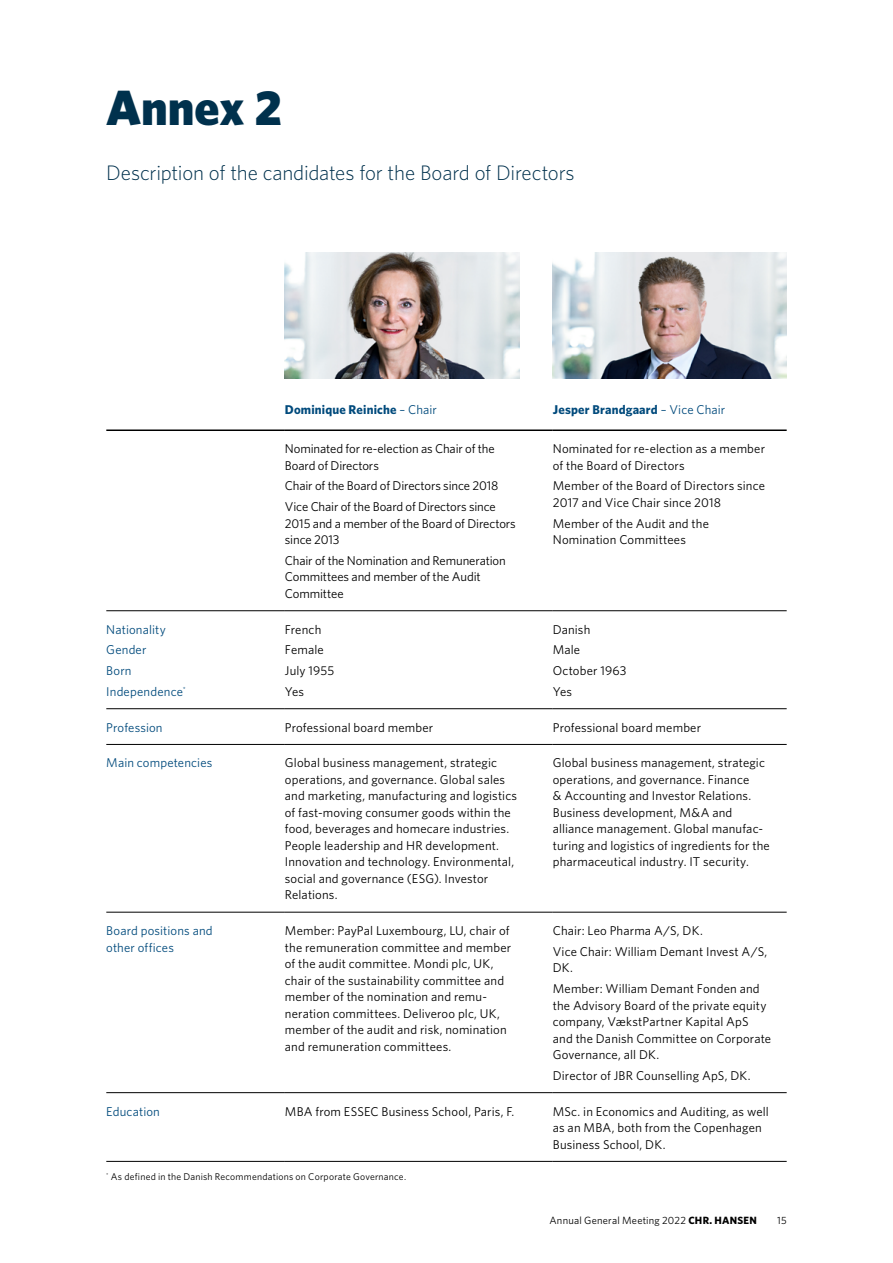
<style>
.page{position:relative;width:893px;height:1263px;background:#fff}
.page>*{position:absolute;margin:0;border:0;box-sizing:border-box;transform-origin:0 0}
.t1{font:900 49.5px "Whitney";letter-spacing:-.005em;color:#00314d}
.t2{font:300 21px "Whitney";letter-spacing:-.01em;color:#00314d}
.t3{font:12.75px/16.5px "Whitney";letter-spacing:.01em;color:#000}
.t4{font:12.75px/16.5px "Whitney";letter-spacing:-.01em;color:#000}
.t5{font:12.75px/20.7px "Whitney";letter-spacing:.01em;color:#004a7c}
.t6{font:12.75px/20.7px "Whitney";letter-spacing:-.015em;color:#000}
.t7{font:700 12.75px "Whitney";letter-spacing:.015em;color:#004a7c}
.t8{font:10.5px "Whitney";letter-spacing:.02em;color:#000}
.t9{font:9.75px "Whitney";letter-spacing:.02em;color:#000}
.s1{font-weight:400}
.s2{font-weight:700}
</style>
<div class="page">
<img style="left:552px;top:252px;width:235px;height:126px">
<img style="left:285px;top:252px;width:234px;height:126px">
<hr style="left:106px;top:610px;width:179px;height:1px;background:#000">
<hr style="left:285px;top:610px;width:268px;height:1px;background:#000">
<hr style="left:553px;top:610px;width:234px;height:1px;background:#000">
<hr style="left:106px;top:708px;width:179px;height:1px;background:#000">
<hr style="left:285px;top:708px;width:268px;height:1px;background:#000">
<hr style="left:553px;top:708px;width:234px;height:1px;background:#000">
<hr style="left:106px;top:744px;width:179px;height:1px;background:#000">
<hr style="left:285px;top:744px;width:268px;height:1px;background:#000">
<hr style="left:553px;top:744px;width:234px;height:1px;background:#000">
<hr style="left:106px;top:912px;width:179px;height:1px;background:#000">
<hr style="left:285px;top:912px;width:268px;height:1px;background:#000">
<hr style="left:553px;top:912px;width:234px;height:1px;background:#000">
<hr style="left:106px;top:1092px;width:179px;height:1px;background:#000">
<hr style="left:285px;top:1092px;width:268px;height:1px;background:#000">
<hr style="left:553px;top:1092px;width:234px;height:1px;background:#000">
<hr style="left:106px;top:1161px;width:179px;height:1px;background:#000">
<hr style="left:285px;top:1161px;width:268px;height:1px;background:#000">
<hr style="left:553px;top:1161px;width:234px;height:1px;background:#000">
<hr style="left:106px;top:429px;width:179px;height:2px;background:#000">
<hr style="left:285px;top:429px;width:268px;height:2px;background:#000">
<hr style="left:553px;top:429px;width:234px;height:2px;background:#000">
<h1 class="t1" style="left:106px;top:74px;width:178px">Annex 2</h1>
<h2 class="t2" style="left:106px;top:159px;width:470px">Description of the candidates for the Board of Directors</h2>
<p class="t7" style="left:285px;top:401px;width:153px">Dominique Reiniche <span class="s1">– Chair</span></p>
<p class="t7" style="left:553px;top:401px;width:174px">Jesper Brandgaard <span class="s1">– Vice Chair</span></p>
<p class="t4" style="left:285px;top:440px;width:211px">Nominated for re-election as Chair of the<br>Board of Directors</p>
<p class="t6" style="left:285px;top:475px;width:215px">Chair of the Board of Directors since 2018<br>Vice Chair of the Board of Directors since</p>
<p class="t4" style="left:285px;top:515px;width:232px">2015 and a member of the Board of Directors since 2013</p>
<p class="t4" style="left:285px;top:552px;width:222px">Chair of the Nomination and Remuneration<br>Committees and member of the Audit<br>Committee</p>
<p class="t3" style="left:553px;top:440px;width:214px">Nominated for re-election as a member of the Board of Directors</p>
<p class="t3" style="left:553px;top:477px;width:214px">Member of the Board of Directors since<br>2017 and Vice Chair since 2018</p>
<p class="t3" style="left:553px;top:515px;width:158px">Member of the Audit and the<br>Nomination Committees</p>
<p class="t5" style="left:106px;top:619px;width:81px">Nationality<br>Gender<br>Born<br>Independence<sup>*</sup></p>
<p class="t3" style="left:285px;top:619px;width:51px;line-height:20.7px">French<br>Female<br>July 1955<br>Yes</p>
<p class="t3" style="left:553px;top:619px;width:75px;line-height:20.7px">Danish<br>Male<br>October 1963<br>Yes</p>
<p class="t5" style="left:106px;top:717px;width:58px">Profession</p>
<p class="t3" style="left:285px;top:719px;width:150px">Professional board member</p>
<p class="t3" style="left:553px;top:719px;width:150px">Professional board member</p>
<p class="t5" style="left:106px;top:752px;width:108px">Main competencies</p>
<p class="t3" style="left:285px;top:754px;width:234px">Global business management, strategic operations, and governance. Global sales and marketing, manufacturing and logistics of fast-moving consumer goods within the food, beverages and homecare industries.<br>People leadership and HR development.<br>Innovation and technology. Environmental, social and governance (ESG). Investor Relations.</p>
<p class="t3" style="left:553px;top:754px;width:218px">Global business management, strategic operations, and governance. Finance<br>&amp; Accounting and Investor Relations.<br>Business development, M&amp;A and alliance management. Global manufac&shy;turing and logistics of ingredients for the pharmaceutical industry. IT security.</p>
<p class="t5" style="left:106px;top:922px;width:108px;line-height:16.5px">Board positions and other offices</p>
<p class="t3" style="left:285px;top:922px;width:228px">Member: PayPal Luxembourg, LU, chair of the remuneration committee and member of the audit committee. Mondi plc, UK, chair of the sustainability committee and member of the nomination and remu&shy;neration committees. Deliveroo plc, UK, member of the audit and risk, nomination and remuneration committees.</p>
<p class="t3" style="left:553px;top:920px;width:216px;line-height:20.7px">Chair: Leo Pharma A/S, DK.<br>Vice Chair: William Demant Invest A/S,</p>
<p class="t3" style="left:553px;top:957px;width:208px;line-height:20.7px">DK.<br>Member: William Demant Fonden and</p>
<p class="t3" style="left:553px;top:997px;width:220px">the Advisory Board of the private equity company, VækstPartner Kapital ApS and the Danish Committee on Corporate Governance, all DK.</p>
<p class="t3" style="left:553px;top:1067px;width:199px">Director of JBR Counselling ApS, DK.</p>
<p class="t5" style="left:106px;top:1100px;width:55px">Education</p>
<p class="t3" style="left:285px;top:1102px;width:231px">MBA from ESSEC Business School, Paris, F.</p>
<p class="t3" style="left:553px;top:1102px;width:217px">MSc. in Economics and Auditing, as well as an MBA, both from the Copenhagen<br>Business School, DK.</p>
<p class="t9" style="left:106px;top:1170px;width:301px"><sup>*</sup> As defined in the Danish Recommendations on Corporate Governance.</p>
<p class="t8" style="left:549px;top:1213px;width:209px">Annual General Meeting 2022 <span class="s2">CHR. HANSEN</span></p>
<p class="t8" style="left:777px;top:1213px;width:11px">15</p>
</div>
